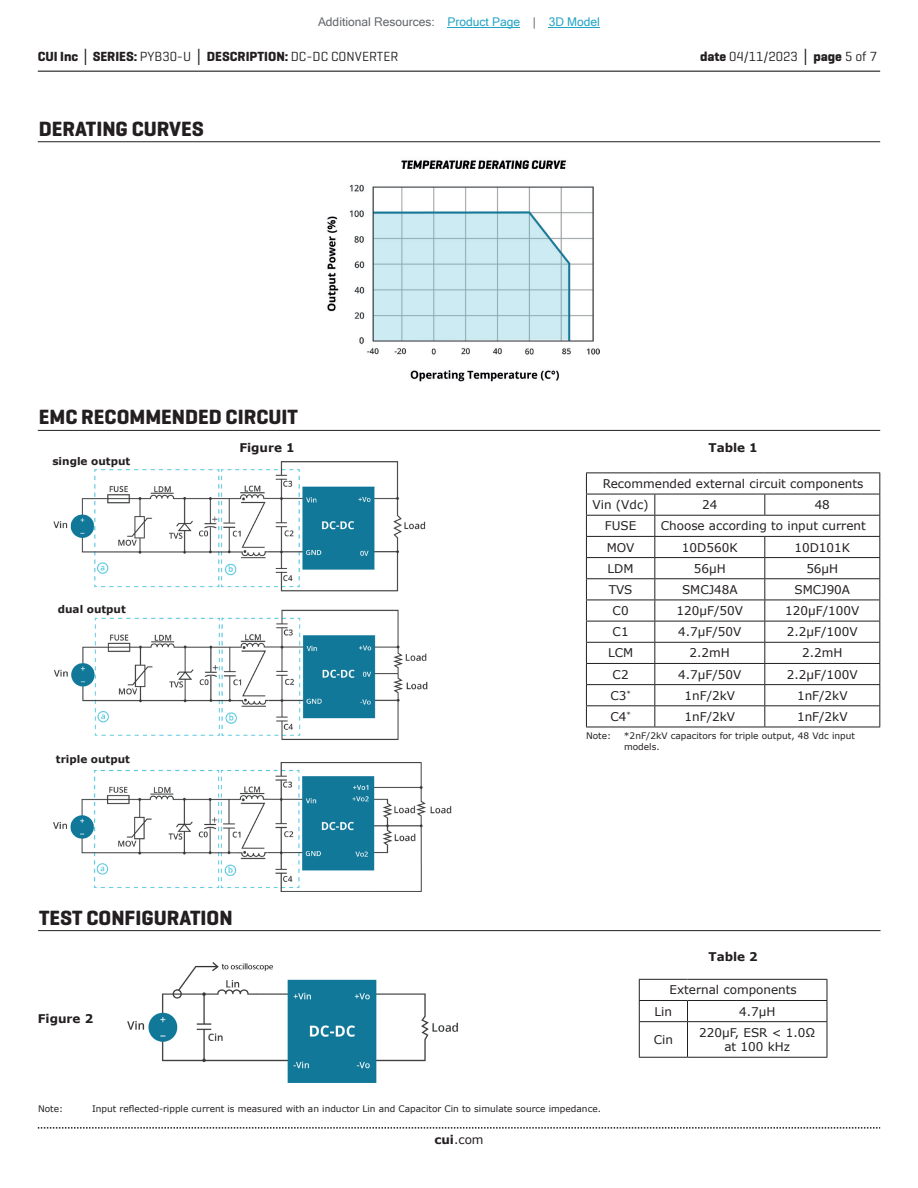
<style>
.page{position:relative;width:918px;height:1188px;background:#fff}
.page>*{position:absolute;margin:0;border:0;box-sizing:border-box;transform-origin:0 0}
.t1{font:700 21px "Geogrotesque";color:#231f20}
.t2{font:700 13.5px "Geogrotesque";color:#231f20}
.t3{font:13.5px "Geogrotesque";color:#231f20}
.t4{font:12px/21.1px "Verdana";color:#231f20}
.t5{font:12px "Microsoft Sans Serif";color:#63676b}
.t6{font:700 12px "Verdana";color:#231f20}
.t7{font:700 10.5px "Verdana";color:#231f20}
.t8{font:9px/10.8px "Verdana";color:#231f20}
.s1{color:#23a4c6}
.s2{font-family:"Verdana"}
.s3{font-weight:400}
.s4{font-weight:700}
.s5{font-family:"Verdana";font-weight:700}
</style>
<div class="page">
<hr style="left:38px;top:71px;width:842px;height:1px;background:#231f20">
<svg style="left:38px;top:1127px;width:842px;height:2px"></svg>
<hr style="left:586px;top:472px;width:69px;height:1px;background:#231f20">
<hr style="left:655px;top:472px;width:110px;height:1px;background:#231f20">
<hr style="left:765px;top:472px;width:115px;height:1px;background:#231f20">
<hr style="left:586px;top:494px;width:69px;height:1px;background:#231f20">
<hr style="left:655px;top:494px;width:110px;height:1px;background:#231f20">
<hr style="left:765px;top:494px;width:115px;height:1px;background:#231f20">
<svg style="left:764px;top:494px;width:1px;height:21px"></svg>
<hr style="left:586px;top:515px;width:69px;height:1px;background:#231f20">
<hr style="left:655px;top:515px;width:110px;height:1px;background:#231f20">
<hr style="left:765px;top:515px;width:115px;height:1px;background:#231f20">
<hr style="left:586px;top:536px;width:69px;height:1px;background:#231f20">
<hr style="left:655px;top:536px;width:110px;height:1px;background:#231f20">
<hr style="left:765px;top:536px;width:115px;height:1px;background:#231f20">
<hr style="left:586px;top:557px;width:69px;height:1px;background:#231f20">
<hr style="left:655px;top:557px;width:110px;height:1px;background:#231f20">
<hr style="left:765px;top:557px;width:115px;height:1px;background:#231f20">
<hr style="left:586px;top:578px;width:69px;height:1px;background:#231f20">
<hr style="left:655px;top:578px;width:110px;height:1px;background:#231f20">
<hr style="left:765px;top:578px;width:115px;height:1px;background:#231f20">
<hr style="left:586px;top:600px;width:69px;height:1px;background:#231f20">
<hr style="left:655px;top:600px;width:110px;height:1px;background:#231f20">
<hr style="left:765px;top:600px;width:115px;height:1px;background:#231f20">
<hr style="left:586px;top:621px;width:69px;height:1px;background:#231f20">
<hr style="left:655px;top:621px;width:110px;height:1px;background:#231f20">
<hr style="left:765px;top:621px;width:115px;height:1px;background:#231f20">
<hr style="left:586px;top:642px;width:69px;height:1px;background:#231f20">
<hr style="left:655px;top:642px;width:110px;height:1px;background:#231f20">
<hr style="left:765px;top:642px;width:115px;height:1px;background:#231f20">
<hr style="left:586px;top:663px;width:69px;height:1px;background:#231f20">
<hr style="left:655px;top:663px;width:110px;height:1px;background:#231f20">
<hr style="left:765px;top:663px;width:115px;height:1px;background:#231f20">
<hr style="left:586px;top:684px;width:69px;height:1px;background:#231f20">
<hr style="left:655px;top:684px;width:110px;height:1px;background:#231f20">
<hr style="left:765px;top:684px;width:115px;height:1px;background:#231f20">
<hr style="left:586px;top:705px;width:69px;height:1px;background:#231f20">
<svg style="left:586px;top:473px;width:1px;height:254px"></svg>
<hr style="left:655px;top:705px;width:110px;height:1px;background:#231f20">
<svg style="left:654px;top:494px;width:1px;height:233px"></svg>
<hr style="left:765px;top:705px;width:115px;height:1px;background:#231f20">
<svg style="left:764px;top:537px;width:1px;height:190px"></svg>
<svg style="left:879px;top:473px;width:1px;height:254px"></svg>
<hr style="left:586px;top:727px;width:69px;height:1px;background:#231f20">
<hr style="left:655px;top:727px;width:110px;height:1px;background:#231f20">
<hr style="left:765px;top:727px;width:115px;height:1px;background:#231f20">
<hr style="left:38px;top:430px;width:842px;height:1px;background:#231f20">
<hr style="left:38px;top:141px;width:842px;height:1px;background:#231f20">
<hr style="left:38px;top:930px;width:843px;height:1px;background:#231f20">
<hr style="left:639px;top:979px;width:49px;height:1px;background:#231f20">
<hr style="left:688px;top:979px;width:139px;height:1px;background:#231f20">
<hr style="left:639px;top:1000px;width:49px;height:1px;background:#231f20">
<svg style="left:639px;top:980px;width:1px;height:41px"></svg>
<hr style="left:688px;top:1000px;width:139px;height:1px;background:#231f20">
<svg style="left:687px;top:1001px;width:1px;height:20px"></svg>
<svg style="left:827px;top:980px;width:1px;height:41px"></svg>
<hr style="left:639px;top:1021px;width:49px;height:1px;background:#231f20">
<hr style="left:639px;top:1022px;width:1px;height:35px;background:#231f20">
<hr style="left:688px;top:1021px;width:139px;height:1px;background:#231f20">
<hr style="left:687px;top:1022px;width:1px;height:35px;background:#231f20">
<hr style="left:827px;top:1022px;width:1px;height:35px;background:#231f20">
<hr style="left:639px;top:1057px;width:49px;height:1px;background:#231f20">
<hr style="left:688px;top:1057px;width:139px;height:1px;background:#231f20">
<img style="left:327px;top:160px;width:272px;height:222px">
<img style="left:54px;top:461px;width:398px;height:431px">
<img style="left:127px;top:963px;width:331px;height:120px">
<hr style="left:448px;top:27px;width:72px;height:1px;background:#23a4c6">
<hr style="left:549px;top:27px;width:51px;height:1px;background:#23a4c6">
<p class="t5" style="left:318px;top:15px;width:283px">Additional Resources: <span class="s1">Product Page</span> | <span class="s1">3D Model</span></p>
<p class="t2" style="left:38px;top:48px;width:362px">CUI Inc <span class="s2">│</span> SERIES: <span class="s3">PYB30-U</span> <span class="s2">│</span> DESCRIPTION: <span class="s3">DC-DC CONVERTER</span></p>
<p class="t3" style="left:700px;top:48px;width:179px"><span class="s4">date</span> 04/11/2023 <span class="s5">│</span> <span class="s4">page</span> 5 of 7</p>
<h1 class="t1" style="left:39px;top:116px;width:167px">DERATING CURVES</h1>
<h1 class="t1" style="left:39px;top:404px;width:261px">EMC RECOMMENDED CIRCUIT</h1>
<p class="t7" style="left:52px;top:453px;width:79px">single output</p>
<p class="t7" style="left:58px;top:602px;width:70px">dual output</p>
<p class="t7" style="left:56px;top:752px;width:76px">triple output</p>
<p class="t6" style="left:239px;top:439px;width:57px">Figure 1</p>
<h1 class="t1" style="left:39px;top:904px;width:195px">TEST CONFIGURATION</h1>
<p class="t6" style="left:38px;top:1010px;width:57px">Figure 2</p>
<p class="t6" style="left:708px;top:439px;width:51px">Table 1</p>
<p class="t4" style="left:593px;top:473px;width:272px;text-indent:10px">Recommended external circuit components<br>Vin (Vdc)</p>
<p class="t4" style="left:702px;top:494px;width:17px">24</p>
<p class="t4" style="left:815px;top:494px;width:17px">48</p>
<p class="t4" style="left:605px;top:515px;width:33px">FUSE</p>
<p class="t4" style="left:661px;top:515px;width:207px">Choose according to input current</p>
<p class="t4" style="left:607px;top:537px;width:29px">MOV</p>
<p class="t4" style="left:682px;top:537px;width:57px">10D560K</p>
<p class="t4" style="left:794px;top:537px;width:57px">10D101K</p>
<p class="t4" style="left:608px;top:558px;width:28px">LDM</p>
<p class="t4" style="left:694px;top:558px;width:33px">56μH</p>
<p class="t4" style="left:806px;top:558px;width:33px">56μH</p>
<p class="t4" style="left:609px;top:579px;width:25px">TVS</p>
<p class="t4" style="left:682px;top:579px;width:57px">SMCJ48A</p>
<p class="t4" style="left:795px;top:579px;width:57px">SMCJ90A</p>
<p class="t4" style="left:613px;top:600px;width:18px">C0</p>
<p class="t4" style="left:677px;top:600px;width:68px">120μF/50V</p>
<p class="t4" style="left:785px;top:600px;width:76px">120μF/100V</p>
<p class="t4" style="left:613px;top:621px;width:18px">C1</p>
<p class="t4" style="left:678px;top:621px;width:65px">4.7μF/50V</p>
<p class="t4" style="left:787px;top:621px;width:72px">2.2μF/100V</p>
<p class="t4" style="left:608px;top:642px;width:27px">LCM</p>
<p class="t4" style="left:690px;top:642px;width:42px">2.2mH</p>
<p class="t4" style="left:802px;top:642px;width:42px">2.2mH</p>
<p class="t4" style="left:613px;top:664px;width:18px">C2</p>
<p class="t4" style="left:678px;top:664px;width:65px">4.7μF/50V</p>
<p class="t4" style="left:787px;top:664px;width:72px">2.2μF/100V</p>
<p class="t4" style="left:610px;top:685px;width:22px">C3<sup>*</sup></p>
<p class="t4" style="left:685px;top:685px;width:52px">1nF/2kV</p>
<p class="t4" style="left:797px;top:685px;width:52px">1nF/2kV</p>
<p class="t4" style="left:610px;top:706px;width:22px">C4<sup>*</sup></p>
<p class="t4" style="left:685px;top:706px;width:52px">1nF/2kV</p>
<p class="t4" style="left:797px;top:706px;width:52px">1nF/2kV</p>
<p class="t8" style="left:586px;top:730px;width:27px">Note:</p>
<p class="t8" style="left:624px;top:730px;width:233px">*2nF/2kV capacitors for triple output, 48 Vdc input models.</p>
<p class="t6" style="left:708px;top:949px;width:51px">Table 2</p>
<p class="t4" style="left:655px;top:979px;width:144px;text-indent:15px">External components<br>Lin</p>
<p class="t4" style="left:739px;top:1001px;width:38px">4.7μH</p>
<p class="t4" style="left:654px;top:1029px;width:21px">Cin</p>
<p class="t4" style="left:699px;top:1025px;width:118px;line-height:14.4px;text-align:center">220μF, ESR &lt; 1.0Ω at 100 kHz</p>
<p class="t8" style="left:38px;top:1104px;width:27px">Note:</p>
<p class="t8" style="left:92px;top:1104px;width:510px">Input reflected-ripple current is measured with an inductor Lin and Capacitor Cin to simulate source impedance.</p>
<p class="t4" style="left:434px;top:1129px;width:51px"><span class="s4">cui</span>.com</p>
</div>
